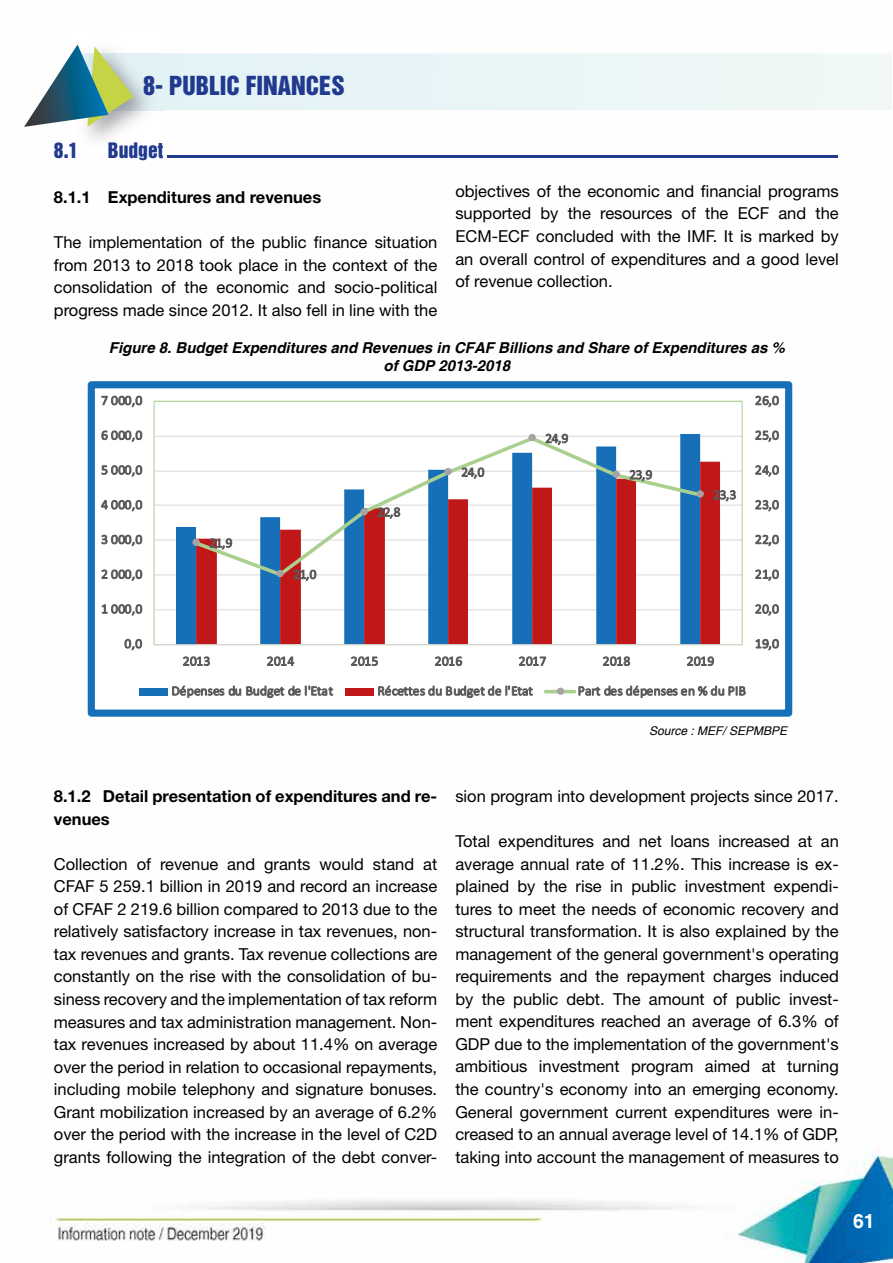
<style>
.page{position:relative;width:893px;height:1263px;background:#fff}
.page>*{position:absolute;margin:0;border:0;box-sizing:border-box;transform-origin:0 0}
.t1{font:24px "Helvetica Inserat";color:#213a8f}
.t2{font:19.5px "Helvetica Inserat";color:#213a8f}
.t3{font:700 19.5px "Helvetica";color:#fff}
.t4{font:16.5px/22.5px "Helvetica Neue LT Std";color:#000;text-align:justify}
.t5{font:700 16.5px/22.5px "Helvetica Neue LT Std";color:#000}
.t6{font:italic 700 15px/18px "Helvetica";color:#000;text-align:center}
.t7{font:italic 12px "Helvetica";color:#000}
</style>
<div class="page">
<img style="left:50px;top:110px;width:843px;height:1153px">
<div style="left:164px;top:53px;width:728px;height:57px;background:#e9f5f6"></div>
<img style="left:71px;top:44px;width:93px;height:114px">
<img style="left:133px;top:53px;width:31px;height:57px">
<svg style="left:24px;top:45px;width:109px;height:82px"></svg>
<hr style="left:167px;top:155px;width:671px;height:2px;background:#213a8f">
<div style="left:91px;top:385px;width:698px;height:328px;background:#fff"></div>
<hr style="left:154px;top:436px;width:588px;height:1px;background:#dad9d9">
<hr style="left:154px;top:471px;width:588px;height:1px;background:#dad9d9">
<hr style="left:154px;top:505px;width:588px;height:1px;background:#dad9d9">
<hr style="left:154px;top:539px;width:588px;height:1px;background:#dad9d9">
<hr style="left:154px;top:574px;width:588px;height:1px;background:#dad9d9">
<hr style="left:154px;top:609px;width:588px;height:1px;background:#dad9d9">
<div style="left:176px;top:527px;width:20px;height:117px;background:#1770b7"></div>
<svg style="left:196px;top:462px;width:524px;height:182px"></svg>
<hr style="left:154px;top:644px;width:588px;height:1px;background:#dad9d9">
<svg style="left:191px;top:435px;width:513px;height:143px"></svg>
<svg style="left:193px;top:539px;width:6px;height:5px"></svg>
<div style="left:192px;top:539px;width:8px;height:7px;border:1px solid #a5a4a4;border-radius:50%"></div>
<div style="left:277px;top:570px;width:6px;height:7px;background:#a5a4a4;border-radius:50%"></div>
<div style="left:276px;top:570px;width:8px;height:7px;border:1px solid #a5a4a4;border-radius:50%"></div>
<svg style="left:361px;top:510px;width:6px;height:5px"></svg>
<div style="left:360px;top:508px;width:8px;height:7px;border:1px solid #a5a4a4;border-radius:50%"></div>
<div style="left:445px;top:468px;width:6px;height:7px;background:#a5a4a4;border-radius:50%"></div>
<div style="left:444px;top:468px;width:8px;height:7px;border:1px solid #a5a4a4;border-radius:50%"></div>
<div style="left:529px;top:434px;width:6px;height:7px;background:#a5a4a4;border-radius:50%"></div>
<div style="left:528px;top:434px;width:8px;height:7px;border:1px solid #a5a4a4;border-radius:50%"></div>
<svg style="left:613px;top:471px;width:6px;height:5px"></svg>
<div style="left:612px;top:471px;width:8px;height:7px;border:1px solid #a5a4a4;border-radius:50%"></div>
<svg style="left:697px;top:492px;width:6px;height:5px"></svg>
<div style="left:696px;top:490px;width:8px;height:7px;border:1px solid #a5a4a4;border-radius:50%"></div>
<svg style="left:209px;top:538px;width:24px;height:15px"></svg>
<svg style="left:293px;top:569px;width:24px;height:15px"></svg>
<svg style="left:377px;top:507px;width:24px;height:15px"></svg>
<svg style="left:461px;top:465px;width:24px;height:17px"></svg>
<svg style="left:545px;top:433px;width:24px;height:15px"></svg>
<svg style="left:629px;top:469px;width:24px;height:16px"></svg>
<svg style="left:713px;top:489px;width:24px;height:16px"></svg>
<svg style="left:755px;top:638px;width:24px;height:13px"></svg>
<svg style="left:755px;top:604px;width:24px;height:12px"></svg>
<svg style="left:755px;top:569px;width:24px;height:12px"></svg>
<svg style="left:755px;top:534px;width:24px;height:13px"></svg>
<svg style="left:755px;top:499px;width:24px;height:13px"></svg>
<svg style="left:755px;top:465px;width:24px;height:12px"></svg>
<svg style="left:755px;top:430px;width:24px;height:12px"></svg>
<svg style="left:755px;top:395px;width:24px;height:13px"></svg>
<svg style="left:124px;top:638px;width:19px;height:13px"></svg>
<svg style="left:101px;top:604px;width:42px;height:12px"></svg>
<svg style="left:101px;top:569px;width:42px;height:12px"></svg>
<svg style="left:101px;top:534px;width:42px;height:13px"></svg>
<svg style="left:101px;top:499px;width:42px;height:13px"></svg>
<svg style="left:101px;top:465px;width:42px;height:12px"></svg>
<svg style="left:101px;top:430px;width:42px;height:12px"></svg>
<svg style="left:101px;top:395px;width:42px;height:13px"></svg>
<svg style="left:603px;top:656px;width:28px;height:11px"></svg>
<svg style="left:687px;top:656px;width:27px;height:11px"></svg>
<div style="left:139px;top:688px;width:29px;height:7px;background:#1770b7"></div>
<svg style="left:172px;top:656px;width:162px;height:43px"></svg>
<div style="left:345px;top:688px;width:29px;height:7px;background:#c01718"></div>
<svg style="left:351px;top:656px;width:196px;height:43px"></svg>
<hr style="left:546px;top:690px;width:29px;height:3px;background:#a9d08f">
<div style="left:557px;top:688px;width:7px;height:6px;background:#a5a4a4;border-radius:50%"></div>
<div style="left:557px;top:688px;width:7px;height:7px;border:1px solid #a5a4a4;border-radius:50%"></div>
<svg style="left:578px;top:685px;width:168px;height:13px"></svg>
<div style="left:88px;top:381px;width:704px;height:336px;border:7px solid #1770b7"></div>
<h1 class="t1" style="left:143px;top:71px;width:203px">8- PUBLIC FINANCES</h1>
<p class="t2" style="left:54px;top:139px;width:26px">8.1</p>
<p class="t2" style="left:108px;top:139px;width:57px">Budget</p>
<p class="t5" style="left:54px;top:186px;width:269px">8.1.1 Expenditures and revenues</p>
<p class="t4" style="left:54px;top:231px;width:385px">The implementation of the public finance situation from 2013 to 2018 took place in the context of the consolidation of the economic and socio-political progress made since 2012. It also fell in line with the</p>
<p class="t4" style="left:455px;top:180px;width:385px">objectives of the economic and financial programs supported by the resources of the ECF and the ECM-ECF concluded with the IMF. It is marked by an overall control of expenditures and a good level of revenue collection.</p>
<p class="t6" style="left:109px;top:339px;width:678px">Figure 8. Budget Expenditures and Revenues in CFAF Billions and Share of Expenditures as % of GDP 2013-2018</p>
<p class="t7" style="left:649px;top:724px;width:140px">Source : MEF/ SEPMBPE</p>
<p class="t5" style="left:54px;top:785px;width:385px">8.1.2 Detail presentation of expenditures and re&shy;venues</p>
<p class="t4" style="left:54px;top:852px;width:385px">Collection of revenue and grants would stand at CFAF 5 259.1 billion in 2019 and record an increase of CFAF 2 219.6 billion compared to 2013 due to the relatively satisfactory increase in tax revenues, non&shy;tax revenues and grants. Tax revenue collections are constantly on the rise with the consolidation of bu&shy;siness recovery and the implementation of tax reform measures and tax administration management. Non&shy;tax revenues increased by about 11.4% on average over the period in relation to occasional repayments, including mobile telephony and signature bonuses.<br>Grant mobilization increased by an average of 6.2% over the period with the increase in the level of C2D grants following the integration of the debt conver-</p>
<p class="t4" style="left:455px;top:785px;width:385px">sion program into development projects since 2017.</p>
<p class="t4" style="left:455px;top:830px;width:385px">Total expenditures and net loans increased at an average annual rate of 11.2%. This increase is ex&shy;plained by the rise in public investment expendi&shy;tures to meet the needs of economic recovery and structural transformation. It is also explained by the management of the general government's operating requirements and the repayment charges induced by the public debt. The amount of public invest&shy;ment expenditures reached an average of 6.3% of GDP due to the implementation of the government's ambitious investment program aimed at turning the country's economy into an emerging economy.<br>General government current expenditures were in&shy;creased to an annual average level of 14.1% of GDP, taking into account the management of measures to</p>
<p class="t3" style="left:853px;top:1209px;width:23px">61</p>
</div>
